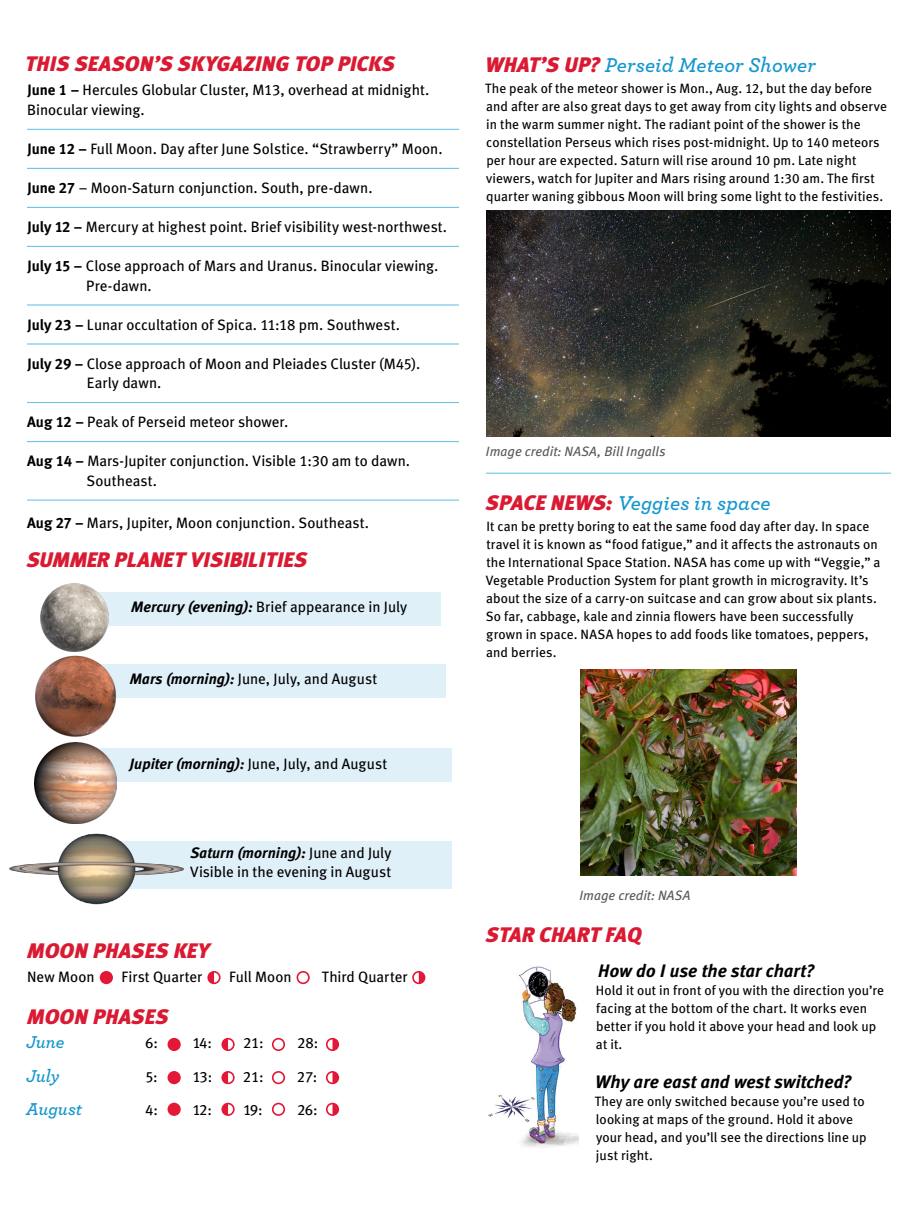
<style>
.page{position:relative;width:918px;height:1209px;background:#fff}
.page>*{position:absolute;margin:0;border:0;box-sizing:border-box;transform-origin:0 0}
.t1{font:italic 21px "Meta Black Lf";letter-spacing:.01em;color:#da1a32}
.t2{font:italic 600 21px "Archer";letter-spacing:.005em;color:#1597cd}
.t3{font:italic 18px "Meta Bold Lf";letter-spacing:.005em;color:#000}
.t4{font:italic 600 18px "Archer";letter-spacing:-.005em;color:#1597cd}
.t5{font:15px/19.5px "Meta Book LF";color:#000}
.t6{font:13.5px/18px "Meta Book LF";letter-spacing:.005em;color:#000}
.t7{font:italic 13.5px "Meta Book LF";letter-spacing:.005em;color:#58595b}
.t8{font:italic 13.5px "Meta";letter-spacing:.005em;color:#58595b}
.s1{font-family:"Meta Black Lf";font-weight:400;color:#da1a32}
.s2{font-family:"Meta Bold LF"}
.s3{font-family:"Meta Bold Lf";font-style:italic}
</style>
<div class="page">
<hr style="left:486px;top:472px;width:405px;height:1px;background:#6ec4e7">
<hr style="left:27px;top:499px;width:432px;height:1px;background:#6ec4e7">
<hr style="left:27px;top:441px;width:432px;height:1px;background:#6ec4e7">
<hr style="left:27px;top:402px;width:432px;height:1px;background:#6ec4e7">
<hr style="left:27px;top:343px;width:432px;height:1px;background:#6ec4e7">
<hr style="left:27px;top:304px;width:432px;height:1px;background:#6ec4e7">
<hr style="left:27px;top:246px;width:432px;height:1px;background:#6ec4e7">
<hr style="left:27px;top:207px;width:432px;height:1px;background:#6ec4e7">
<hr style="left:27px;top:168px;width:432px;height:1px;background:#6ec4e7">
<hr style="left:27px;top:129px;width:432px;height:1px;background:#6ec4e7">
<div style="left:71px;top:748px;width:380px;height:33px;background:#e0f0f9"></div>
<div style="left:65px;top:664px;width:381px;height:34px;background:#e0f0f9"></div>
<div style="left:92px;top:840px;width:360px;height:48px;background:#e0f0f9"></div>
<div style="left:61px;top:592px;width:380px;height:34px;background:#e0f0f9"></div>
<img style="left:40px;top:583px;width:69px;height:69px">
<img style="left:35px;top:655px;width:81px;height:82px">
<img style="left:35px;top:742px;width:81px;height:78px">
<img style="left:9px;top:820px;width:175px;height:85px">
<div style="left:101px;top:971px;width:11px;height:12px;background:#e31837;border-radius:50%"></div>
<div style="left:100px;top:970px;width:13px;height:14px;border:2px solid #e31837;border-radius:50%"></div>
<div style="left:207px;top:970px;width:14px;height:14px;border:2px solid #e31837;border-radius:50%"></div>
<svg style="left:208px;top:971px;width:6px;height:12px"></svg>
<div style="left:297px;top:970px;width:13px;height:14px;border:2px solid #e31837;border-radius:50%"></div>
<div style="left:168px;top:1038px;width:12px;height:12px;background:#e31837;border-radius:50%"></div>
<div style="left:168px;top:1037px;width:13px;height:13px;border:2px solid #e31837;border-radius:50%"></div>
<div style="left:221px;top:1037px;width:14px;height:13px;border:2px solid #e31837;border-radius:50%"></div>
<svg style="left:222px;top:1038px;width:6px;height:12px"></svg>
<div style="left:272px;top:1037px;width:13px;height:13px;border:2px solid #e31837;border-radius:50%"></div>
<div style="left:168px;top:1071px;width:12px;height:12px;background:#e31837;border-radius:50%"></div>
<div style="left:168px;top:1070px;width:13px;height:14px;border:2px solid #e31837;border-radius:50%"></div>
<div style="left:221px;top:1070px;width:14px;height:14px;border:2px solid #e31837;border-radius:50%"></div>
<svg style="left:222px;top:1071px;width:6px;height:12px"></svg>
<div style="left:272px;top:1070px;width:13px;height:14px;border:2px solid #e31837;border-radius:50%"></div>
<div style="left:168px;top:1103px;width:12px;height:11px;background:#e31837;border-radius:50%"></div>
<div style="left:168px;top:1102px;width:13px;height:13px;border:2px solid #e31837;border-radius:50%"></div>
<div style="left:221px;top:1102px;width:14px;height:13px;border:2px solid #e31837;border-radius:50%"></div>
<svg style="left:222px;top:1103px;width:6px;height:12px"></svg>
<div style="left:272px;top:1102px;width:13px;height:13px;border:2px solid #e31837;border-radius:50%"></div>
<div style="left:326px;top:1037px;width:13px;height:13px;border:2px solid #e31837;border-radius:50%"></div>
<svg style="left:333px;top:1038px;width:5px;height:12px"></svg>
<div style="left:326px;top:1070px;width:13px;height:14px;border:2px solid #e31837;border-radius:50%"></div>
<svg style="left:333px;top:1071px;width:5px;height:12px"></svg>
<div style="left:326px;top:1102px;width:13px;height:13px;border:2px solid #e31837;border-radius:50%"></div>
<svg style="left:333px;top:1103px;width:5px;height:12px"></svg>
<div style="left:412px;top:970px;width:13px;height:14px;border:2px solid #e31837;border-radius:50%"></div>
<svg style="left:419px;top:971px;width:6px;height:12px"></svg>
<img style="left:486px;top:210px;width:405px;height:226px">
<img style="left:581px;top:669px;width:215px;height:206px">
<img style="left:488px;top:966px;width:90px;height:181px">
<p class="t1" style="left:25px;top:51px;width:371px">THIS SEASON’S SKYGAZING TOP PICKS</p>
<p class="t2" style="left:486px;top:49px;width:332px"><span class="s1">WHAT’S UP?</span> Perseid Meteor Shower</p>
<p class="t5" style="left:27px;top:80px;width:403px"><span class="s2">June 1 –</span> Hercules Globular Cluster, M13, overhead at midnight.</p>
<p class="t6" style="left:485px;top:79px;width:389px">The peak of the meteor shower is Mon., Aug. 12, but the day before</p>
<p class="t5" style="left:27px;top:100px;width:119px">Binocular viewing.</p>
<p class="t6" style="left:486px;top:97px;width:402px">and after are also great days to get away from city lights and observe</p>
<p class="t6" style="left:486px;top:115px;width:395px">in the warm summer night. The radiant point of the shower is the constellation Perseus which rises post-midnight. Up to 140 meteors</p>
<p class="t5" style="left:27px;top:139px;width:417px"><span class="s2">June 12 –</span> Full Moon. Day after June Solstice. “Strawberry” Moon.</p>
<p class="t6" style="left:486px;top:151px;width:371px">per hour are expected. Saturn will rise around 10 pm. Late night</p>
<p class="t6" style="left:486px;top:169px;width:390px">viewers, watch for Jupiter and Mars rising around 1:30 am. The first</p>
<p class="t5" style="left:27px;top:178px;width:347px"><span class="s2">June 27</span> – Moon-Saturn conjunction. South, pre-dawn.</p>
<p class="t6" style="left:486px;top:187px;width:398px">quarter waning gibbous Moon will bring some light to the festivities.</p>
<p class="t5" style="left:27px;top:217px;width:421px"><span class="s2">July 12 –</span> Mercury at highest point. Brief visibility west-northwest.</p>
<p class="t5" style="left:86px;top:256px;width:354px;text-indent:-59px"><span class="s2">July 15 –</span> Close approach of Mars and Uranus. Binocular viewing.<br>Pre-dawn.</p>
<p class="t5" style="left:27px;top:314px;width:374px"><span class="s2">July 23 –</span> Lunar occultation of Spica. 11:18 pm. Southwest.</p>
<p class="t5" style="left:87px;top:353px;width:335px;text-indent:-60px"><span class="s2">July 29 –</span> Close approach of Moon and Pleiades Cluster (M45).<br>Early dawn.</p>
<p class="t5" style="left:27px;top:412px;width:263px"><span class="s2">Aug 12 –</span> Peak of Perseid meteor shower.</p>
<p class="t5" style="left:87px;top:451px;width:325px;text-indent:-59px"><span class="s2">Aug 14 –</span> Mars-Jupiter conjunction. Visible 1:30 am to dawn.<br>Southeast.</p>
<p class="t5" style="left:27px;top:512px;width:343px"><span class="s2">Aug 27 –</span> Mars, Jupiter, Moon conjunction. Southeast.</p>
<p class="t1" style="left:27px;top:546px;width:282px">SUMMER PLANET VISIBILITIES</p>
<p class="t5" style="left:131px;top:596px;width:278px"><span class="s3">Mercury (evening):</span> Brief appearance in July</p>
<p class="t5" style="left:130px;top:668px;width:249px"><span class="s3">Mars (morning):</span> June, July, and August</p>
<p class="t5" style="left:130px;top:754px;width:259px"><span class="s3">Jupiter (morning):</span> June, July, and August</p>
<p class="t5" style="left:190px;top:842px;width:203px"><span class="s3">Saturn (morning):</span> June and July<br>Visible in the evening in August</p>
<p class="t1" style="left:27px;top:938px;width:184px">MOON PHASES KEY</p>
<p class="t5" style="left:27px;top:967px;width:69px">New Moon</p>
<p class="t5" style="left:122px;top:967px;width:82px">First Quarter</p>
<p class="t5" style="left:229px;top:967px;width:64px">Full Moon</p>
<p class="t5" style="left:322px;top:967px;width:87px">Third Quarter</p>
<p class="t1" style="left:27px;top:1004px;width:143px">MOON PHASES</p>
<p class="t4" style="left:26px;top:1028px;width:40px">June</p>
<p class="t5" style="left:145px;top:1033px;width:14px">6:</p>
<p class="t5" style="left:192px;top:1033px;width:21px">14:</p>
<p class="t5" style="left:243px;top:1033px;width:22px">21:</p>
<p class="t5" style="left:297px;top:1033px;width:23px">28:</p>
<p class="t4" style="left:26px;top:1061px;width:35px">July</p>
<p class="t5" style="left:145px;top:1066px;width:14px">5:</p>
<p class="t5" style="left:192px;top:1066px;width:21px">13:</p>
<p class="t5" style="left:243px;top:1066px;width:22px">21:</p>
<p class="t5" style="left:297px;top:1066px;width:22px">27:</p>
<p class="t4" style="left:26px;top:1094px;width:58px">August</p>
<p class="t5" style="left:145px;top:1099px;width:14px">4:</p>
<p class="t5" style="left:192px;top:1099px;width:21px">12:</p>
<p class="t5" style="left:243px;top:1099px;width:21px">19:</p>
<p class="t5" style="left:297px;top:1099px;width:22px">26:</p>
<p class="t7" style="left:486px;top:443px;width:181px">Image credit: NASA, Bill Ingalls</p>
<h3 class="t2" style="left:486px;top:487px;width:286px"><span class="s1">SPACE NEWS:</span> Veggies in space</h3>
<p class="t6" style="left:486px;top:517px;width:396px">It can be pretty boring to eat the same food day after day. In space travel it is known as “food fatigue,” and it affects the astronauts on the International Space Station. NASA has come up with “Veggie,” a Vegetable Production System for plant growth in microgravity. It’s about the size of a carry-on suitcase and can grow about six plants.</p>
<p class="t6" style="left:486px;top:607px;width:369px">So far, cabbage, kale and zinnia flowers have been successfully</p>
<p class="t6" style="left:486px;top:625px;width:384px">grown in space. NASA hopes to add foods like tomatoes, peppers, and berries.</p>
<p class="t8" style="left:579px;top:887px;width:112px">Image credit: NASA</p>
<p class="t1" style="left:486px;top:922px;width:157px">STAR CHART FAQ</p>
<h4 class="t3" style="left:598px;top:959px;width:217px">How do I use the star chart?</h4>
<p class="t6" style="left:596px;top:980px;width:290px">Hold it out in front of you with the direction you’re facing at the bottom of the chart. It works even better if you hold it above your head and look up at it.</p>
<h4 class="t3" style="left:596px;top:1070px;width:257px">Why are east and west switched?</h4>
<p class="t6" style="left:595px;top:1091px;width:273px">They are only switched because you’re used to looking at maps of the ground. Hold it above your head, and you’ll see the directions line up just right.</p>
</div>
